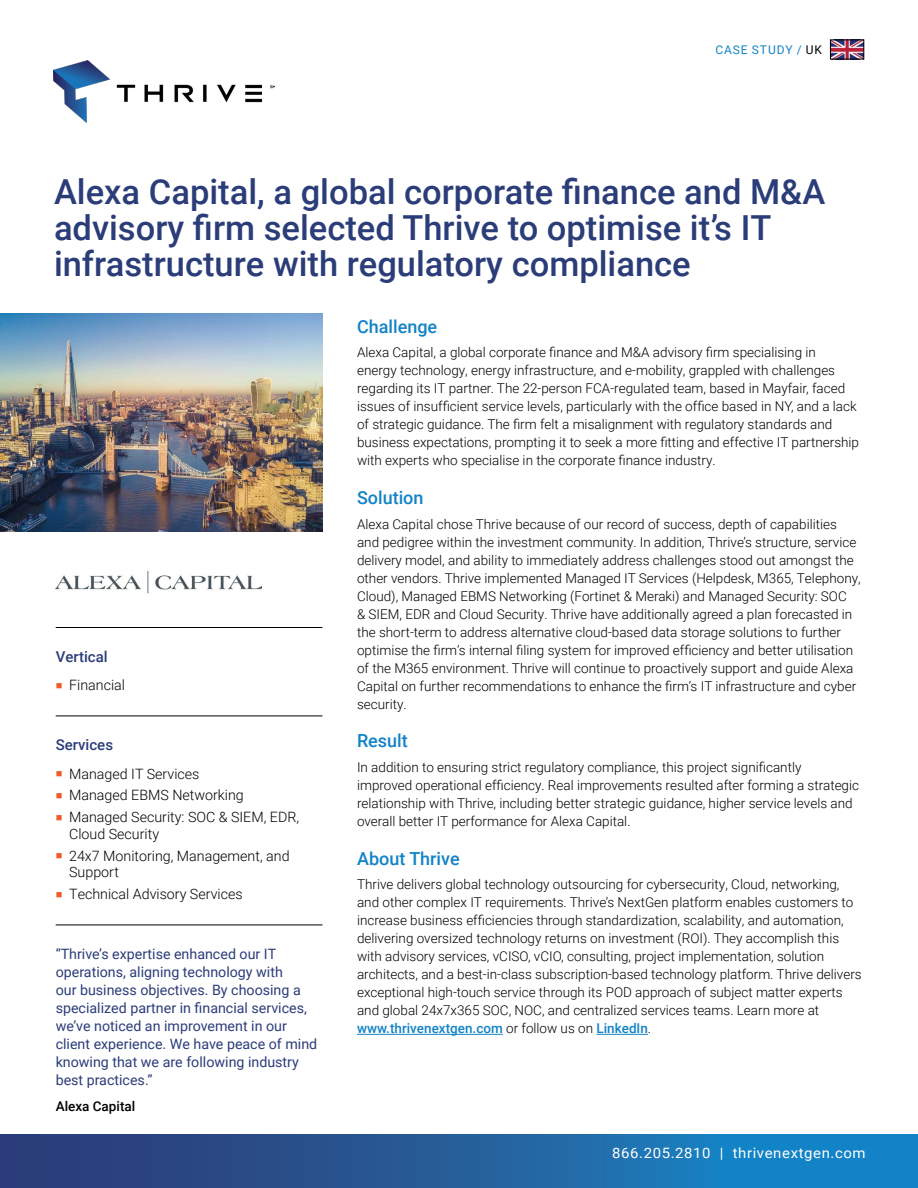
<style>
.page{position:relative;width:918px;height:1188px;background:#fff}
.page>*{position:absolute;margin:0;border:0;box-sizing:border-box;transform-origin:0 0}
.t1{font:500 34.5px/36px "Roboto";color:#2b3d79}
.t2{font:500 18px "Roboto";color:#1283c6}
.t3{font:500 15px "Roboto";color:#2b3d79}
.t4{font:14.25px/18px "Roboto";color:#2b3d79}
.t5{font:300 14.25px/21.9px "Roboto";color:#000}
.t6{font:14.25px "Roboto";letter-spacing:.04em;color:#fff;scale:1.05 1}
.t7{font:300 13.5px/18px "Roboto";color:#000}
.t8{font:500 13.5px "Roboto";color:#000}
.t9{font:12px "Roboto";letter-spacing:.075em;color:#1283c6}
.s1{color:#000}
.s2{font-weight:500;color:#1283c6}
</style>
<div class="page">
<img style="left:53px;top:60px;width:221px;height:63px">
<div style="left:0;top:1134px;width:918px;height:54px;background:linear-gradient(to right,#31366f,#138cce)"></div>
<img style="left:0;top:314px;width:322px;height:217px">
<hr style="left:357px;top:1034px;width:146px;height:1px;background:#1283c6">
<hr style="left:596px;top:1034px;width:52px;height:1px;background:#1283c6">
<img style="left:56px;top:570px;width:206px;height:24px">
<hr style="left:56px;top:627px;width:266px;height:1px;background:#000">
<hr style="left:56px;top:716px;width:266px;height:1px;background:#000">
<hr style="left:56px;top:925px;width:266px;height:1px;background:#000">
<img style="left:832px;top:42px;width:30px;height:15px">
<div style="left:830px;top:40px;width:34px;height:19px;border:1px solid #000"></div>
<p class="t9" style="left:715px;top:41px;width:108px">CASE STUDY / <span class="s1">UK</span></p>
<h1 class="t1" style="left:54px;top:172px;width:773px">Alexa Capital, a global corporate finance and M&amp;A advisory firm selected Thrive to optimise it’s IT infrastructure with regulatory compliance</h1>
<p class="t3" style="left:56px;top:646px;width:53px">Vertical</p>
<p class="t5" style="left:69px;top:674px;width:57px">Financial</p>
<p class="t3" style="left:56px;top:734px;width:59px">Services</p>
<p class="t5" style="left:69px;top:762px;width:231px">Managed IT Services<br>Managed EBMS Networking<br>Managed Security: SOC &amp; SIEM, EDR,</p>
<p class="t5" style="left:69px;top:822px;width:222px">Cloud Security<br>24x7 Monitoring, Management, and</p>
<p class="t5" style="left:69px;top:861px;width:175px">Support<br>Technical Advisory Services</p>
<p class="t4" style="left:56px;top:944px;width:263px">“Thrive’s expertise enhanced our IT operations, aligning technology with<br>our business objectives. By choosing a specialized partner in financial services, we’ve noticed an improvement in our client experience. We have peace of mind knowing that we are following industry best practices.”</p>
<p class="t8" style="left:56px;top:1097px;width:81px">Alexa Capital</p>
<h2 class="t2" style="left:357px;top:314px;width:82px">Challenge</h2>
<p class="t7" style="left:357px;top:343px;width:504px">Alexa Capital, a global corporate finance and M&amp;A advisory firm specialising in<br>energy technology, energy infrastructure, and e-mobility, grappled with challenges regarding its IT partner. The 22-person FCA-regulated team, based in Mayfair, faced issues of insufficient service levels, particularly with the office based in NY, and a lack of strategic guidance. The firm felt a misalignment with regulatory standards and business expectations, prompting it to seek a more fitting and effective IT partnership with experts who specialise in the corporate finance industry.</p>
<h2 class="t2" style="left:357px;top:485px;width:68px">Solution</h2>
<p class="t7" style="left:357px;top:514px;width:505px">Alexa Capital chose Thrive because of our record of success, depth of capabilities and pedigree within the investment community. In addition, Thrive’s structure, service delivery model, and ability to immediately address challenges stood out amongst the other vendors. Thrive implemented Managed IT Services (Helpdesk, M365, Telephony, Cloud), Managed EBMS Networking (Fortinet &amp; Meraki) and Managed Security: SOC<br>&amp; SIEM, EDR and Cloud Security. Thrive have additionally agreed a plan forecasted in the short-term to address alternative cloud-based data storage solutions to further optimise the firm’s internal filing system for improved efficiency and better utilisation of the M365 environment. Thrive will continue to proactively support and guide Alexa Capital on further recommendations to enhance the firm’s IT infrastructure and cyber security.</p>
<h2 class="t2" style="left:357px;top:728px;width:52px">Result</h2>
<p class="t7" style="left:357px;top:758px;width:504px">In addition to ensuring strict regulatory compliance, this project significantly improved operational efficiency. Real improvements resulted after forming a strategic relationship with Thrive, including better strategic guidance, higher service levels and overall better IT performance for Alexa Capital.</p>
<h2 class="t2" style="left:357px;top:846px;width:104px">About Thrive</h2>
<p class="t7" style="left:357px;top:875px;width:506px">Thrive delivers global technology outsourcing for cybersecurity, Cloud, networking, and other complex IT requirements. Thrive’s NextGen platform enables customers to increase business efficiencies through standardization, scalability, and automation, delivering oversized technology returns on investment (ROI). They accomplish this with advisory services, vCISO, vCIO, consulting, project implementation, solution architects, and a best-in-class subscription-based technology platform. Thrive delivers exceptional high-touch service through its POD approach of subject matter experts and global 24x7x365 SOC, NOC, and centralized services teams. Learn more at <span class="s2">www.thrivenextgen.com</span> or follow us on <span class="s2">LinkedIn</span>.</p>
<p class="t6" style="left:612px;top:1143px;width:243px">866.205.2810 | thrivenextgen.com</p>
</div>
